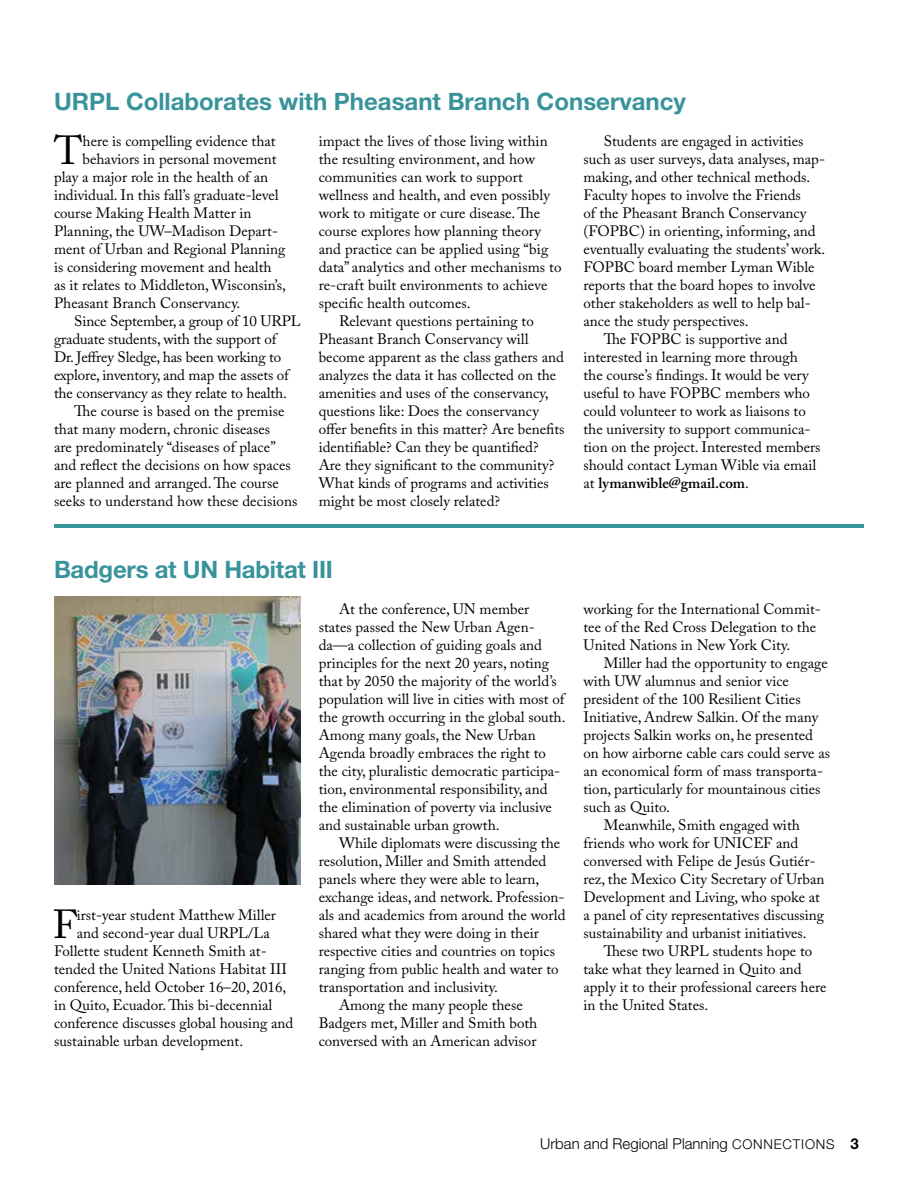
<style>
.page{position:relative;width:918px;height:1188px;background:#fff}
.page>*{position:absolute;margin:0;border:0;box-sizing:border-box;transform-origin:0 0}
.t1{font:40.35px "Adobe Caslon Pro";color:#000}
.t2{font:700 24px "Helvetica Neue LT Std";color:#38939b}
.t3{font:15px/18px "Adobe Caslon Pro";color:#000}
.t4{font:300 15px "Helvetica Neue LT Std";color:#000}
.t5{font:600 15px "Adobe Caslon Pro";color:#000}
.s1{font-weight:400}
.s2{font-size:13.5px}
.s3{font-weight:700}
</style>
<div class="page">
<img style="left:54px;top:596px;width:247px;height:288px">
<hr style="left:54px;top:524px;width:810px;height:3px;background:#38939b">
<h2 class="t2" style="left:54px;top:86px;width:634px">URPL Collaborates with Pheasant Branch Conservancy</h2>
<h1 class="t1" style="left:54px;top:127px;width:30px">T</h1>
<p class="t3" style="left:83px;top:132px;width:195px">here is compelling evidence that</p>
<p class="t3" style="left:83px;top:150px;width:196px">behaviors in personal movement</p>
<p class="t3" style="left:54px;top:168px;width:216px">play a major role in the health of an</p>
<p class="t3" style="left:54px;top:186px;width:226px">individual. In this fall’s graduate-level</p>
<p class="t3" style="left:54px;top:204px;width:199px">course Making Health Matter in</p>
<p class="t3" style="left:54px;top:222px;width:226px">Planning, the UW–Madison Depart-</p>
<p class="t3" style="left:54px;top:240px;width:233px">ment of Urban and Regional Planning</p>
<p class="t3" style="left:54px;top:258px;width:219px">is considering movement and health</p>
<p class="t3" style="left:54px;top:276px;width:234px">as it relates to Middleton, Wisconsin’s,</p>
<p class="t3" style="left:54px;top:294px;width:188px">Pheasant Branch Conservancy.</p>
<p class="t3" style="left:74px;top:312px;width:228px">Since September, a group of 10 URPL</p>
<p class="t3" style="left:54px;top:330px;width:224px">graduate students, with the support of</p>
<p class="t3" style="left:54px;top:348px;width:229px">Dr. Jeffrey Sledge, has been working to</p>
<p class="t3" style="left:54px;top:366px;width:236px">explore, inventory, and map the assets of</p>
<p class="t3" style="left:54px;top:384px;width:234px">the conservancy as they relate to health.</p>
<p class="t3" style="left:74px;top:402px;width:212px">The course is based on the premise</p>
<p class="t3" style="left:54px;top:420px;width:218px">that many modern, chronic diseases</p>
<p class="t3" style="left:54px;top:438px;width:223px">are predominately “diseases of place”</p>
<p class="t3" style="left:54px;top:456px;width:238px">and reflect the decisions on how spaces</p>
<p class="t3" style="left:54px;top:474px;width:226px">are planned and arranged. The course</p>
<p class="t3" style="left:54px;top:492px;width:245px">seeks to understand how these decisions</p>
<p class="t3" style="left:319px;top:132px;width:230px">impact the lives of those living within</p>
<p class="t3" style="left:319px;top:150px;width:218px">the resulting environment, and how</p>
<p class="t3" style="left:319px;top:168px;width:206px">communities can work to support</p>
<p class="t3" style="left:319px;top:186px;width:233px">wellness and health, and even possibly</p>
<p class="t3" style="left:319px;top:204px;width:223px">work to mitigate or cure disease. The</p>
<p class="t3" style="left:319px;top:222px;width:224px">course explores how planning theory</p>
<p class="t3" style="left:319px;top:240px;width:231px">and practice can be applied using “big</p>
<p class="t3" style="left:319px;top:258px;width:244px">data” analytics and other mechanisms to</p>
<p class="t3" style="left:319px;top:276px;width:230px">re-craft built environments to achieve</p>
<p class="t3" style="left:319px;top:294px;width:153px">specific health outcomes.</p>
<p class="t3" style="left:339px;top:312px;width:196px">Relevant questions pertaining to</p>
<p class="t3" style="left:319px;top:330px;width:211px">Pheasant Branch Conservancy will</p>
<p class="t3" style="left:319px;top:348px;width:247px">become apparent as the class gathers and</p>
<p class="t3" style="left:319px;top:366px;width:239px">analyzes the data it has collected on the</p>
<p class="t3" style="left:319px;top:384px;width:231px">amenities and uses of the conservancy,</p>
<p class="t3" style="left:319px;top:402px;width:222px">questions like: Does the conservancy</p>
<p class="t3" style="left:319px;top:420px;width:247px">offer benefits in this matter? Are benefits</p>
<p class="t3" style="left:319px;top:438px;width:221px">identifiable? Can they be quantified?</p>
<p class="t3" style="left:319px;top:456px;width:237px">Are they significant to the community?</p>
<p class="t3" style="left:319px;top:474px;width:232px">What kinds of programs and activities</p>
<p class="t3" style="left:319px;top:492px;width:183px">might be most closely related?</p>
<p class="t3" style="left:604px;top:132px;width:201px">Students are engaged in activities</p>
<p class="t3" style="left:584px;top:150px;width:243px">such as user surveys, data analyses, map-</p>
<p class="t3" style="left:584px;top:168px;width:228px">making, and other technical methods.</p>
<p class="t3" style="left:584px;top:186px;width:219px">Faculty hopes to involve the Friends</p>
<p class="t3" style="left:584px;top:204px;width:224px">of the Pheasant Branch Conservancy</p>
<p class="t3" style="left:584px;top:222px;width:234px">(FOPBC) in orienting, informing, and</p>
<p class="t3" style="left:584px;top:240px;width:243px">eventually evaluating the students’ work.</p>
<p class="t3" style="left:584px;top:258px;width:233px">FOPBC board member Lyman Wible</p>
<p class="t3" style="left:584px;top:276px;width:234px">reports that the board hopes to involve</p>
<p class="t3" style="left:584px;top:294px;width:229px">other stakeholders as well to help bal-</p>
<p class="t3" style="left:584px;top:312px;width:167px">ance the study perspectives.</p>
<p class="t3" style="left:604px;top:330px;width:185px">The FOPBC is supportive and</p>
<p class="t3" style="left:584px;top:348px;width:216px">interested in learning more through</p>
<p class="t3" style="left:584px;top:366px;width:227px">the course’s findings. It would be very</p>
<p class="t3" style="left:584px;top:384px;width:228px">useful to have FOPBC members who</p>
<p class="t3" style="left:584px;top:402px;width:224px">could volunteer to work as liaisons to</p>
<p class="t3" style="left:584px;top:420px;width:228px">the university to support communica-</p>
<p class="t3" style="left:584px;top:438px;width:239px">tion on the project. Interested members</p>
<p class="t3" style="left:584px;top:456px;width:234px">should contact Lyman Wible via email</p>
<p class="t5" style="left:584px;top:474px;width:167px"><span class="s1">at</span> lymanwible@gmail.com<span class="s1">.</span></p>
<h2 class="t2" style="left:54px;top:555px;width:281px">Badgers at UN Habitat III</h2>
<h1 class="t1" style="left:53px;top:901px;width:26px">F</h1>
<p class="t3" style="left:77px;top:906px;width:201px">irst-year student Matthew Miller</p>
<p class="t3" style="left:77px;top:924px;width:195px">and second-year dual URPL/La</p>
<p class="t3" style="left:54px;top:942px;width:214px">Follette student Kenneth Smith at-</p>
<p class="t3" style="left:54px;top:960px;width:235px">tended the United Nations Habitat III</p>
<p class="t3" style="left:54px;top:978px;width:234px">conference, held October 16–20, 2016,</p>
<p class="t3" style="left:54px;top:996px;width:220px">in Quito, Ecuador. This bi-decennial</p>
<p class="t3" style="left:54px;top:1014px;width:241px">conference discusses global housing and</p>
<p class="t3" style="left:54px;top:1032px;width:191px">sustainable urban development.</p>
<p class="t3" style="left:319px;top:600px;width:248px;text-indent:20px">At the conference, UN member states passed the New Urban Agen&shy;da—a collection of guiding goals and principles for the next 20 years, noting that by 2050 the majority of the world’s population will live in cities with most of the growth occurring in the global south.<br>Among many goals, the New Urban Agenda broadly embraces the right to the city, pluralistic democratic participa&shy;tion, environmental responsibility, and the elimination of poverty via inclusive and sustainable urban growth.</p>
<p class="t3" style="left:339px;top:834px;width:223px">While diplomats were discussing the</p>
<p class="t3" style="left:319px;top:852px;width:229px">resolution, Miller and Smith attended</p>
<p class="t3" style="left:319px;top:870px;width:222px">panels where they were able to learn,</p>
<p class="t3" style="left:319px;top:888px;width:247px">exchange ideas, and network. Profession-</p>
<p class="t3" style="left:319px;top:906px;width:248px">als and academics from around the world</p>
<p class="t3" style="left:319px;top:924px;width:222px">shared what they were doing in their</p>
<p class="t3" style="left:319px;top:942px;width:238px">respective cities and countries on topics</p>
<p class="t3" style="left:319px;top:960px;width:241px">ranging from public health and water to</p>
<p class="t3" style="left:319px;top:978px;width:181px">transportation and inclusivity.</p>
<p class="t3" style="left:339px;top:996px;width:185px">Among the many people these</p>
<p class="t3" style="left:319px;top:1014px;width:220px">Badgers met, Miller and Smith both</p>
<p class="t3" style="left:319px;top:1032px;width:219px">conversed with an American advisor</p>
<p class="t3" style="left:584px;top:600px;width:239px">working for the International Commit&shy;tee of the Red Cross Delegation to the<br>United Nations in New York City.</p>
<p class="t3" style="left:604px;top:654px;width:225px">Miller had the opportunity to engage</p>
<p class="t3" style="left:584px;top:672px;width:207px">with UW alumnus and senior vice</p>
<p class="t3" style="left:584px;top:690px;width:219px">president of the 100 Resilient Cities</p>
<p class="t3" style="left:584px;top:708px;width:236px">Initiative, Andrew Salkin. Of the many</p>
<p class="t3" style="left:584px;top:726px;width:231px">projects Salkin works on, he presented</p>
<p class="t3" style="left:584px;top:744px;width:248px">on how airborne cable cars could serve as</p>
<p class="t3" style="left:584px;top:762px;width:241px">an economical form of mass transporta-</p>
<p class="t3" style="left:584px;top:780px;width:239px">tion, particularly for mountainous cities</p>
<p class="t3" style="left:584px;top:798px;width:88px">such as Quito.</p>
<p class="t3" style="left:604px;top:816px;width:198px">Meanwhile, Smith engaged with</p>
<p class="t3" style="left:584px;top:834px;width:216px">friends who work for UNICEF and</p>
<p class="t3" style="left:584px;top:852px;width:234px">conversed with Felipe de Jesús Gutiér-</p>
<p class="t3" style="left:584px;top:870px;width:242px">rez, the Mexico City Secretary of Urban</p>
<p class="t3" style="left:584px;top:888px;width:238px">Development and Living, who spoke at</p>
<p class="t3" style="left:584px;top:906px;width:242px">a panel of city representatives discussing</p>
<p class="t3" style="left:584px;top:924px;width:225px">sustainability and urbanist initiatives.</p>
<p class="t3" style="left:604px;top:942px;width:210px">These two URPL students hope to</p>
<p class="t3" style="left:584px;top:960px;width:220px">take what they learned in Quito and</p>
<p class="t3" style="left:584px;top:978px;width:244px">apply it to their professional careers here</p>
<p class="t3" style="left:584px;top:996px;width:126px">in the United States.</p>
<p class="t4" style="left:540px;top:1135px;width:320px">Urban and Regional Planning <span class="s2">CONNECTIONS</span> <span class="s3">3</span></p>
</div>
